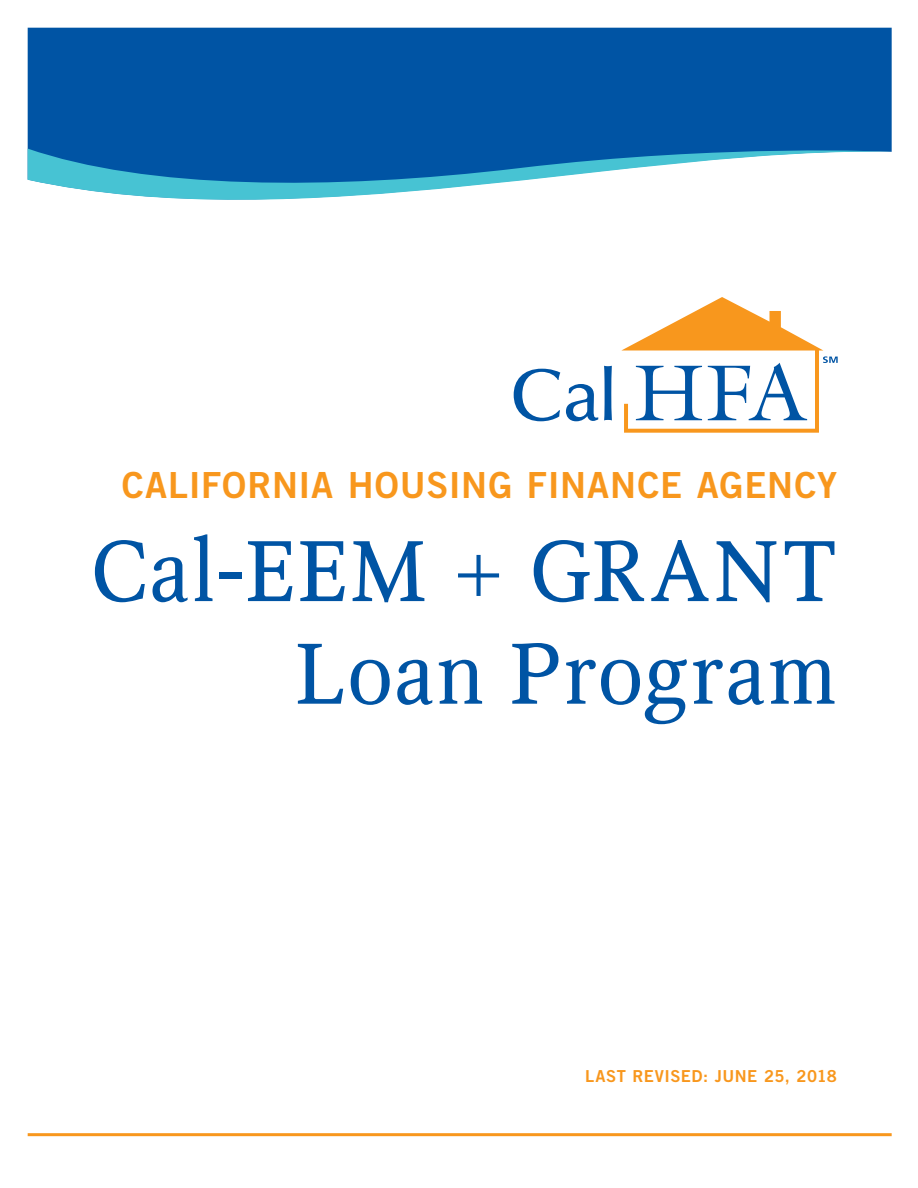
<style>
.page{position:relative;width:918px;height:1188px;background:#fff}
.page>*{position:absolute;margin:0;border:0;box-sizing:border-box;transform-origin:0 0}
.t1{font:85.5px/102.6px "Octava";letter-spacing:.02em;color:#0054a4;text-align:right}
.t2{font:36px "Trade Gothic LT Std Bd 2";letter-spacing:.02em;color:#f8971d}
.t3{font:16.5px "Trade Gothic LT Std Bd 2";letter-spacing:.025em;color:#f8971d}
</style>
<div class="page">
<div style="left:28px;top:28px;width:864px;height:116px;background:#0054a4"></div>
<svg style="left:28px;top:144px;width:864px;height:56px"></svg>
<hr style="left:28px;top:1133px;width:864px;height:3px;background:#f8971d">
<svg style="left:621px;top:297px;width:217px;height:136px"></svg>
<svg style="left:514px;top:369px;width:46px;height:52px"></svg>
<svg style="left:566px;top:384px;width:32px;height:37px"></svg>
<svg style="left:604px;top:366px;width:8px;height:54px"></svg>
<p class="t2" style="left:122px;top:463px;width:717px">CALIFORNIA HOUSING FINANCE AGENCY</p>
<h1 class="t1" style="left:90px;top:520px;width:748px">Cal-EEM + GRANT<br>Loan Program</h1>
<p class="t3" style="left:585px;top:1065px;width:253px">LAST REVISED: JUNE 25, 2018</p>
</div>
